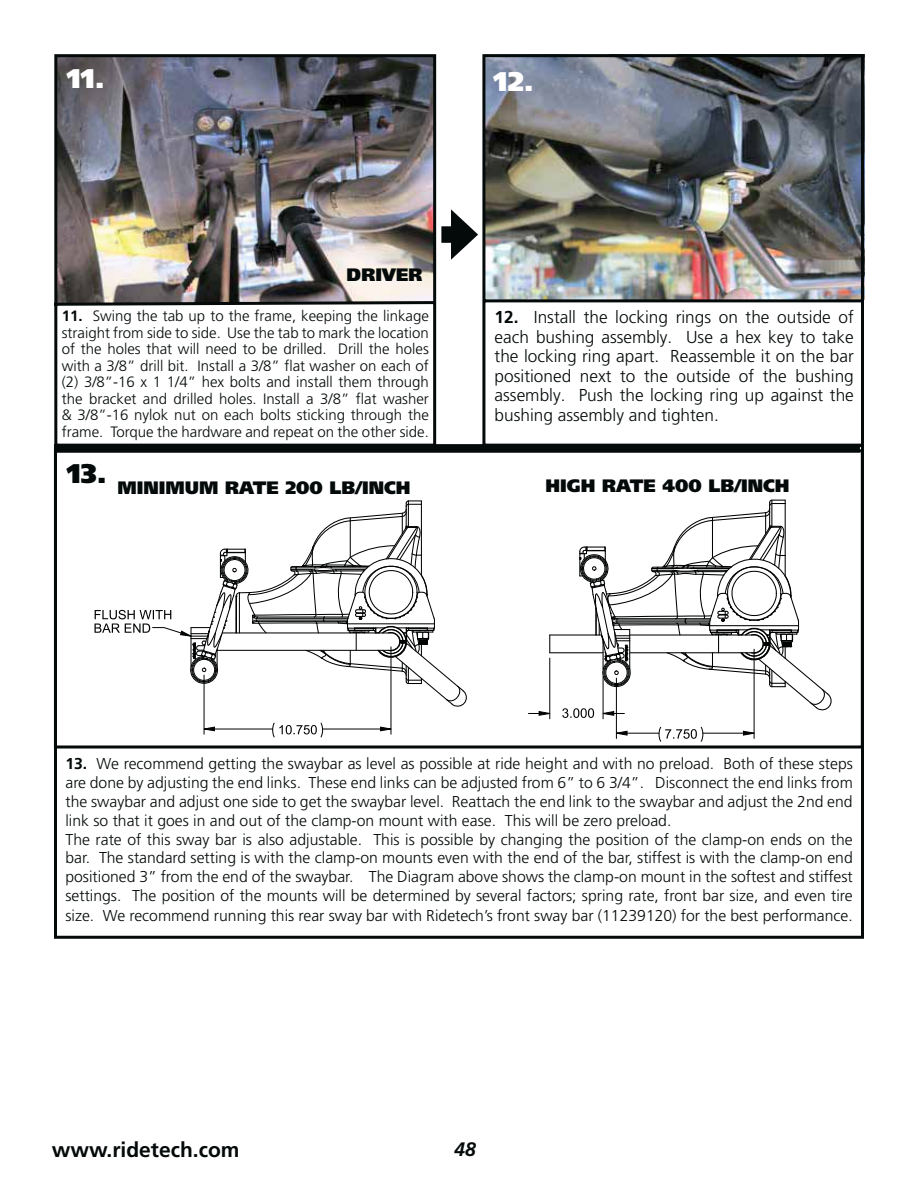
<style>
.page{position:relative;width:918px;height:1188px;background:#fff}
.page>*{position:absolute;margin:0;border:0;box-sizing:border-box;transform-origin:0 0}
.t1{font:900 27px "Frutiger LT Pro";color:#fff}
.t2{font:700 21px "Frutiger LT Pro";color:#040909}
.t3{font:italic 700 19.5px "Frutiger LT Pro";color:#040909}
.t4{font:900 18px "Frutiger LT Pro";color:#040909}
.t5{font:300 17.25px/19.5px "Frutiger LT Pro";color:#040909;text-align:justify}
.t6{font:300 15.75px/19px "Frutiger LT Pro";color:#040909}
.t7{font:300 15px/16.5px "Frutiger LT Pro";color:#040909;text-align:justify}
.s1{font-weight:700}
</style>
<div class="page">
<img style="left:54px;top:54px;width:383px;height:390px">
<img style="left:482px;top:54px;width:383px;height:390px">
<div style="left:56px;top:447px;width:804px;height:6px;background:#040909"></div>
<div style="left:441px;top:226px;width:20px;height:17px;background:#040909"></div>
<svg style="left:451px;top:209px;width:27px;height:51px"></svg>
<hr style="left:391px;top:647px;width:1px;height:87px;background:#010202">
<hr style="left:204px;top:675px;width:1px;height:59px;background:#010202">
<svg style="left:203px;top:722px;width:189px;height:16px"></svg>
<svg style="left:95px;top:500px;width:372px;height:210px"></svg>
<svg style="left:528px;top:499px;width:304px;height:243px"></svg>
<div style="left:54px;top:449px;width:810px;height:300px;border:3px solid #040909"></div>
<div style="left:54px;top:444px;width:810px;height:495px;border:3px solid #040909"></div>
<h1 class="t1" style="left:67px;top:67px;width:40px">11.</h1>
<h1 class="t1" style="left:494px;top:70px;width:42px">12.</h1>
<p class="t4" style="left:347px;top:267px;width:77px">DRIVER</p>
<p class="t7" style="left:62px;top:308px;width:369px"><span class="s1">11.</span> Swing the tab up to the frame, keeping the linkage straight from side to side. Use the tab to mark the location of the holes that will need to be drilled. Drill the holes with a 3/8” drill bit. Install a 3/8” flat washer on each of (2) 3/8”-16 x 1 1/4” hex bolts and install them through the bracket and drilled holes. Install a 3/8” flat washer &amp; 3/8”-16 nylok nut on each bolts sticking through the frame. Torque the hardware and repeat on the other side.</p>
<p class="t4" style="left:67px;top:480px;width:345px"><sup>13.</sup> MINIMUM RATE 200 LB/INCH</p>
<p class="t5" style="left:495px;top:309px;width:361px"><span class="s1">12.</span> Install the locking rings on the outside of each bushing assembly. Use a hex key to take the locking ring apart. Reassemble it on the bar positioned next to the outside of the bushing assembly. Push the locking ring up against the bushing assembly and tighten.</p>
<p class="t4" style="left:546px;top:478px;width:246px">HIGH RATE 400 LB/INCH</p>
<p class="t6" style="left:65px;top:755px;width:789px"><span class="s1">13.</span> We recommend getting the swaybar as level as possible at ride height and with no preload. Both of these steps are done by adjusting the end links. These end links can be adjusted from 6” to 6 3/4”. Disconnect the end links from the swaybar and adjust one side to get the swaybar level. Reattach the end link to the swaybar and adjust the 2nd end link so that it goes in and out of the clamp-on mount with ease. This will be zero preload.<br>The rate of this sway bar is also adjustable. This is possible by changing the position of the clamp-on ends on the bar. The standard setting is with the clamp-on mounts even with the end of the bar, stiffest is with the clamp-on end positioned 3” from the end of the swaybar. The Diagram above shows the clamp-on mount in the softest and stiffest settings. The position of the mounts will be determined by several factors; spring rate, front bar size, and even tire size. We recommend running this rear sway bar with Ridetech’s front sway bar (11239120) for the best performance.</p>
<h2 class="t2" style="left:52px;top:1141px;width:189px">www.ridetech.com</h2>
<p class="t3" style="left:454px;top:1141px;width:23px">48</p>
</div>
